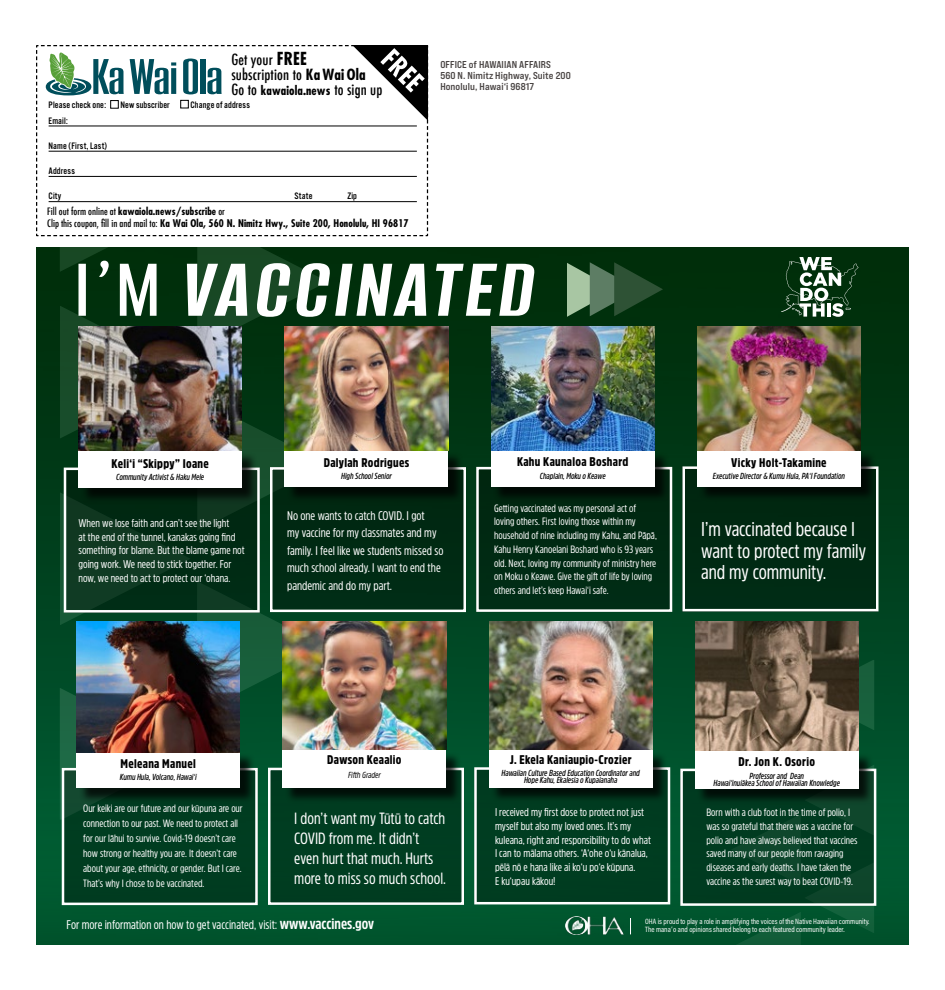
<style>
.page{position:relative;width:945px;height:990px;background:#fff}
.page>*{position:absolute;margin:0;border:0;box-sizing:border-box;transform-origin:0 0}
.t1{font:20px/21.2px "Amsi Pro Cond";color:#fff}
.t2{font:16.25px/20px "Amsi Pro Cond";color:#fff}
.t3{font:500 condensed 15px/15px "Futura";letter-spacing:.01em;color:#000}
.t4{font:12.5px/17.5px "Amsi Pro Cond";color:#fff}
.t5{font:900 12.5px "Amsi Pro Cond";letter-spacing:.025em;color:#000}
.t6{font:700 condensed 12.5px "Futura";letter-spacing:.01em;color:#000}
.t7{font:11.25px/13.8px "Amsi Pro Cond";color:#fff}
.t8{font:10.62px/13.8px "Amsi Pro Cond";color:#fff}
.t9{font:700 condensed 10.25px/12.5px "Futura";letter-spacing:.01em;color:#000}
.t10{font:10px/11.2px "Bebas Neue Pro Exp Bd";letter-spacing:.01em;color:#494443}
.t11{font:9.75px "Alternate Got No 3 D";letter-spacing:.01em;color:#000}
.t12{font:italic 600 8.75px/7.5px "Amsi Pro Cond";color:#000;text-align:center;scale:.95 1}
.t13{font:italic 8.75px "Amsi Pro Cond";color:#000}
.t14{font:7.75px/8.6px "Acumin Pro Cond";color:#fff}
.s1{font-weight:700;font-size:17.5px}
.s2{font-weight:700}
.s3{font-weight:500;font-size:15px}
.s4{font-weight:500;font-size:10px}
.s5{font-weight:700;font-size:15px}
</style>
<div class="page">
<svg style="left:36px;top:45px;width:392px;height:191px"></svg>
<img style="left:36px;top:248px;width:873px;height:533px">
<svg style="left:731px;top:660px;width:143px;height:93px;background:#225f3d"></svg>
<div style="left:36px;top:781px;width:873px;height:164px;background:#00562e"></div>
<div style="left:476px;top:468px;width:196px;height:144px;background:#002a13"></div>
<div style="left:476px;top:467px;width:196px;height:145px;border:2px solid #fff"></div>
<div style="left:493px;top:451px;width:177px;height:52px;background:#000;opacity:.75"></div>
<div style="left:491px;top:449px;width:163px;height:38px;background:#fff"></div>
<div style="left:682px;top:467px;width:196px;height:144px;background:#002a13"></div>
<div style="left:682px;top:466px;width:197px;height:145px;border:2px solid #fff"></div>
<div style="left:699px;top:451px;width:177px;height:51px;background:#000;opacity:.75"></div>
<div style="left:697px;top:449px;width:164px;height:37px;background:#fff"></div>
<div style="left:62px;top:769px;width:196px;height:135px;background:#003d20"></div>
<div style="left:62px;top:768px;width:196px;height:137px;border:2px solid #fff"></div>
<div style="left:474px;top:768px;width:196px;height:135px;background:#003d20"></div>
<div style="left:474px;top:767px;width:196px;height:137px;border:2px solid #fff"></div>
<div style="left:491px;top:752px;width:177px;height:51px;background:#000;opacity:.75"></div>
<div style="left:489px;top:750px;width:163px;height:37px;background:#fff"></div>
<div style="left:680px;top:769px;width:196px;height:135px;background:linear-gradient(to right,#003b20,#084126)"></div>
<div style="left:680px;top:769px;width:196px;height:137px;border:2px solid #fff"></div>
<div style="left:697px;top:753px;width:177px;height:52px;background:#000;opacity:.75"></div>
<div style="left:695px;top:751px;width:163px;height:38px;background:#fff"></div>
<div style="left:268px;top:768px;width:196px;height:136px;background:#003d21"></div>
<div style="left:268px;top:768px;width:196px;height:137px;border:2px solid #fff"></div>
<img style="left:697px;top:326px;width:164px;height:125px">
<img style="left:535px;top:326px;width:119px;height:125px">
<img style="left:535px;top:622px;width:117px;height:128px">
<img style="left:695px;top:622px;width:163px;height:128px">
<svg style="left:567px;top:262px;width:96px;height:55px;background:#3a6141"></svg>
<img style="left:565px;top:917px;width:58px;height:18px">
<svg style="left:630px;top:918px;width:1px;height:16px"></svg>
<img style="left:60px;top:248px;width:475px;height:572px">
<svg style="left:781px;top:257px;width:78px;height:60px"></svg>
<p class="t3" style="left:231px;top:52px;width:136px">Get your <span class="s1">FREE </span>subscription to <span class="s2">Ka Wai Ola</span></p>
<p class="t6" style="left:231px;top:83px;width:153px"><span class="s3">Go to</span> kawaiola.news <span class="s3">to sign up</span></p>
<p class="t11" style="left:49px;top:100px;width:59px">Please check one:</p>
<p class="t11" style="left:121px;top:100px;width:51px">New subscriber</p>
<p class="t11" style="left:191px;top:100px;width:61px">Change of address</p>
<p class="t11" style="left:49px;top:115px;width:21px">Email:</p>
<p class="t11" style="left:49px;top:140px;width:60px">Name (First, Last)</p>
<p class="t11" style="left:49px;top:166px;width:28px">Address</p>
<p class="t11" style="left:49px;top:191px;width:14px">City</p>
<p class="t11" style="left:295px;top:191px;width:20px">State</p>
<p class="t11" style="left:347px;top:191px;width:11px">Zip</p>
<p class="t9" style="left:47px;top:205px;width:363px"><span class="s4">Fill out form online at</span> kawaiola.news/subscribe <span class="s4">or<br>Clip this coupon, fill in and mail to:</span> Ka Wai Ola, 560 N. Nimitz Hwy., Suite 200, Honolulu, HI 96817</p>
<p class="t10" style="left:440px;top:59px;width:132px">OFFICE of HAWAIIAN AFFAIRS<br>560 N. Nimitz Highway, Suite 200<br>Honolulu, Hawai‘i 96817</p>
<p class="t5" style="left:111px;top:455px;width:99px">Keli‘i “Skippy” Ioane</p>
<p class="t12" style="left:116px;top:473px;width:94px">Community Activist &amp; Haku Mele</p>
<p class="t7" style="left:78px;top:516px;width:168px">When we lose faith and can’t see the light<br>at the end of the tunnel, kanakas going find something for blame. But the blame game not going work. We need to stick together. For now, we need to act to protect our ‘ohana.</p>
<p class="t5" style="left:324px;top:454px;width:87px">Dalylah Rodrigues</p>
<p class="t12" style="left:341px;top:472px;width:55px">High School Senior</p>
<p class="t4" style="left:287px;top:506px;width:158px">No one wants to catch COVID. I got<br>my vaccine for my classmates and my family. I feel like we students missed so much school already. I want to end the pandemic and do my part.</p>
<p class="t5" style="left:517px;top:453px;width:113px">Kahu Kaunaloa Boshard</p>
<p class="t12" style="left:540px;top:472px;width:71px">Chaplain, Moku o Keawe</p>
<p class="t8" style="left:494px;top:501px;width:164px">Getting vaccinated was my personal act of loving others. First loving those within my household of nine including my Kahu, and Pāpā, Kahu Henry Kanoelani Boshard who is 93 years old. Next, loving my community of ministry here on Moku o Keawe. Give the gift of life by loving others and let’s keep Hawai‘i safe.</p>
<p class="t5" style="left:731px;top:454px;width:97px">Vicky Holt-Takamine</p>
<p class="t12" style="left:713px;top:472px;width:141px">Executive Director &amp; Kumu Hula, PA‘I Foundation</p>
<p class="t1" style="left:701px;top:518px;width:166px">I’m vaccinated because I want to protect my family and my community.</p>
<p class="t5" style="left:121px;top:755px;width:77px">Meleana Manuel</p>
<p class="t12" style="left:120px;top:773px;width:82px">Kumu Hula, Volcano, Hawai‘i</p>
<p class="t8" style="left:83px;top:801px;width:161px;line-height:15px">Our keiki are our future and our kūpuna are our connection to our past. We need to protect all for our lāhui to survive. Covid-19 doesn’t care how strong or healthy you are. It doesn’t care about your age, ethnicity, or gender. But I care.<br>That’s why I chose to be vaccinated.</p>
<p class="t5" style="left:327px;top:751px;width:76px">Dawson Keaalio</p>
<p class="t13" style="left:348px;top:769px;width:34px">Fifth Grader</p>
<p class="t2" style="left:294px;top:808px;width:153px">I don’t want my Tūtū to catch<br>COVID from me. It didn’t even hurt that much. Hurts more to miss so much school.</p>
<p class="t5" style="left:510px;top:751px;width:123px">J. Ekela Kaniaupio-Crozier</p>
<p class="t12" style="left:502px;top:769px;width:147px">Hawaiian Culture Based Education Coordinator and<br>Hope Kahu, Ekalesia o Kupaianaha</p>
<p class="t7" style="left:495px;top:805px;width:157px">I received my first dose to protect not just myself but also my loved ones. It’s my kuleana, right and responsibility to do what I can to mālama others. ‘A‘ohe o‘u kānalua, pēlā nō e hana like ai ko‘u po‘e kūpuna.<br>E ku‘upau kākou!</p>
<p class="t5" style="left:739px;top:753px;width:78px">Dr. Jon K. Osorio</p>
<p class="t12" style="left:714px;top:772px;width:134px">Professor and Dean<br>Hawai‘inuiākea School of Hawaiian Knowledge</p>
<p class="t8" style="left:706px;top:805px;width:153px">Born with a club foot in the time of polio, I was so grateful that there was a vaccine for polio and have always believed that vaccines saved many of our people from ravaging diseases and early deaths. I have taken the vaccine as the surest way to beat COVID-19.</p>
<p class="t4" style="left:67px;top:916px;width:309px">For more information on how to get vaccinated, visit: <span class="s5">www.vaccines.gov</span></p>
<p class="t14" style="left:645px;top:917px;width:226px">OHA is proud to play a role in amplifying the voices of the Native Hawaiian community.<br>The manaʻo and opinions shared belong to each featured community leader.</p>
</div>
